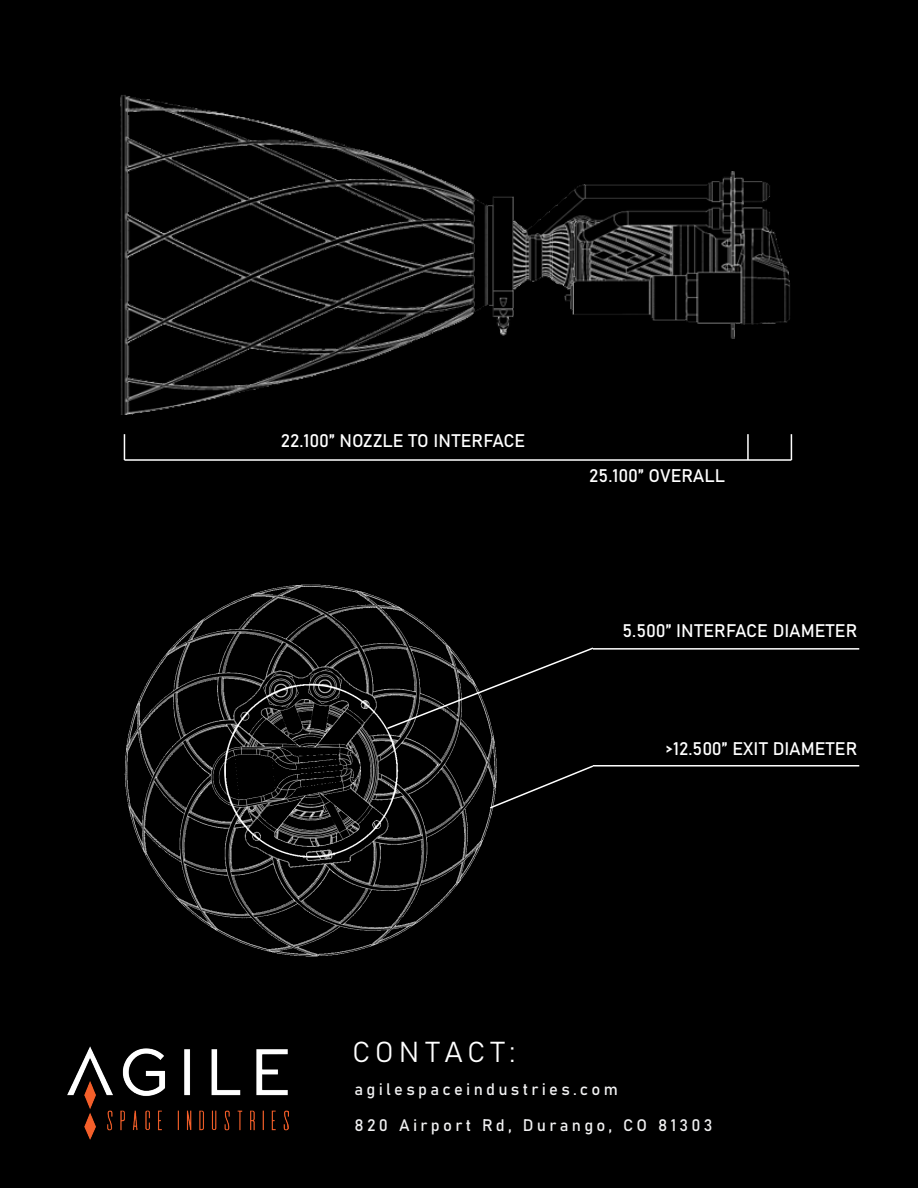
<style>
.page{position:relative;width:918px;height:1188px;background:#000}
.page>*{position:absolute;margin:0;border:0;box-sizing:border-box;transform-origin:0 0}
.t1{font:28.5px "Bahnschrift";letter-spacing:.185em;color:#fff}
.t2{font:18px "Bahnschrift";color:#fff}
.t3{font:16.5px/36px "Bahnschrift";letter-spacing:.2em;color:#f1f1f2}
</style>
<div class="page">
<img style="left:68px;top:1046px;width:221px;height:94px">
<img style="left:124px;top:584px;width:373px;height:373px">
<img style="left:120px;top:95px;width:670px;height:319px">
<hr style="left:124px;top:459px;width:667px;height:2px;background:#fff">
<svg style="left:124px;top:434px;width:1px;height:25px"></svg>
<svg style="left:791px;top:434px;width:1px;height:26px"></svg>
<hr style="left:747px;top:434px;width:2px;height:26px;background:#fff">
<svg style="left:386px;top:646px;width:207px;height:84px"></svg>
<svg style="left:488px;top:764px;width:105px;height:46px"></svg>
<hr style="left:593px;top:765px;width:266px;height:2px;background:#fff">
<hr style="left:593px;top:648px;width:266px;height:2px;background:#fff">
<p class="t2" style="left:281px;top:427px;width:246px">22.100” NOZZLE TO INTERFACE</p>
<p class="t2" style="left:589px;top:462px;width:137px">25.100” OVERALL</p>
<p class="t2" style="left:622px;top:617px;width:236px">5.500” INTERFACE DIAMETER</p>
<p class="t2" style="left:665px;top:735px;width:194px">&gt;12.500” EXIT DIAMETER</p>
<h1 class="t1" style="left:352px;top:1031px;width:165px">CONTACT:</h1>
<p class="t3" style="left:354px;top:1070px;width:360px">agilespaceindustries.com<br>820 Airport Rd, Durango, CO 81303</p>
</div>
